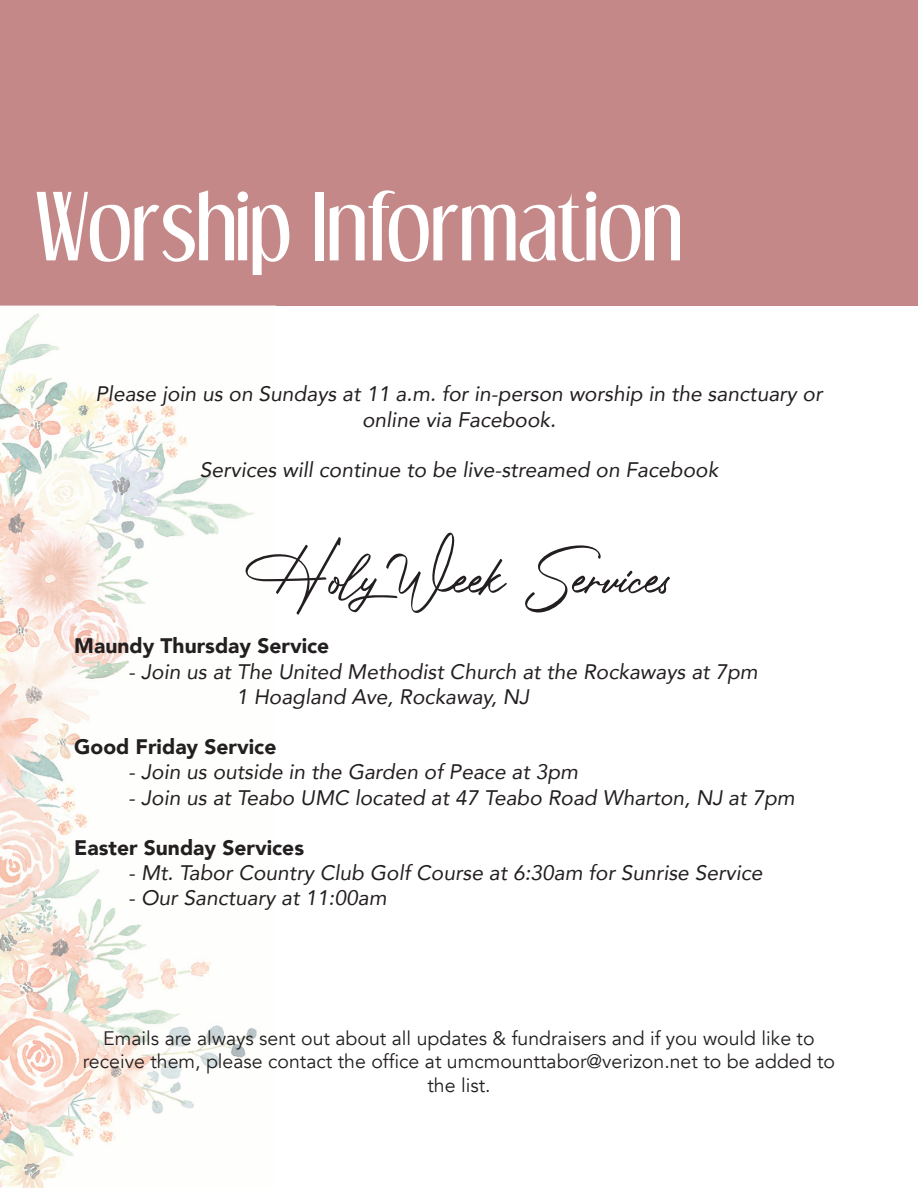
<style>
.page{position:relative;width:918px;height:1188px;background:#fff}
.page>*{position:absolute;margin:0;border:0;box-sizing:border-box;transform-origin:0 0}
.t1{font:81px "Dream Orphans";color:#fff}
.t2{font:63px "Photograph Signature";color:#231f20}
.t3{font:italic 21px/25.2px "Avenir";color:#231f20;text-align:center}
.t4{font:900 21px "Avenir";color:#231f20}
.t5{font:19.5px/23.4px "Avenir";color:#231f20;text-align:center}
</style>
<div class="page">
<img style="left:0;top:305px;width:275px;height:883px">
<div style="left:0;top:0;width:918px;height:305px;background:#c38887"></div>
<h1 class="t1" style="left:37px;top:178px;width:647px">Worship Information</h1>
<p class="t3" style="left:96px;top:381px;width:728px">Please join us on Sundays at 11 a.m. for in-person worship in the sanctuary or online via Facebook.</p>
<p class="t3" style="left:200px;top:457px;width:520px">Services will continue to be live-streamed on Facebook</p>
<h2 class="t2" style="left:246px;top:522px;width:428px">HolyWeek Services</h2>
<p class="t4" style="left:74px;top:628px;width:257px">Maundy Thursday Service</p>
<p class="t3" style="left:236px;top:659px;width:523px;text-align:left;text-indent:-108px">- Join us at The United Methodist Church at the Rockaways at 7pm<br>1 Hoagland Ave, Rockaway, NJ</p>
<p class="t4" style="left:74px;top:729px;width:204px">Good Friday Service</p>
<p class="t3" style="left:128px;top:759px;width:451px">- Join us outside in the Garden of Peace at 3pm</p>
<p class="t3" style="left:128px;top:785px;width:668px">- Join us at Teabo UMC located at 47 Teabo Road Wharton, NJ at 7pm</p>
<p class="t4" style="left:74px;top:830px;width:231px">Easter Sunday Services</p>
<p class="t3" style="left:128px;top:860px;width:636px">- Mt. Tabor Country Club Golf Course at 6:30am for Sunrise Service</p>
<p class="t3" style="left:128px;top:885px;width:260px">- Our Sanctuary at 11:00am</p>
<p class="t5" style="left:83px;top:1027px;width:754px">Emails are always sent out about all updates &amp; fundraisers and if you would like to receive them, please contact the office at umcmounttabor@verizon.net to be added to the list.</p>
</div>
